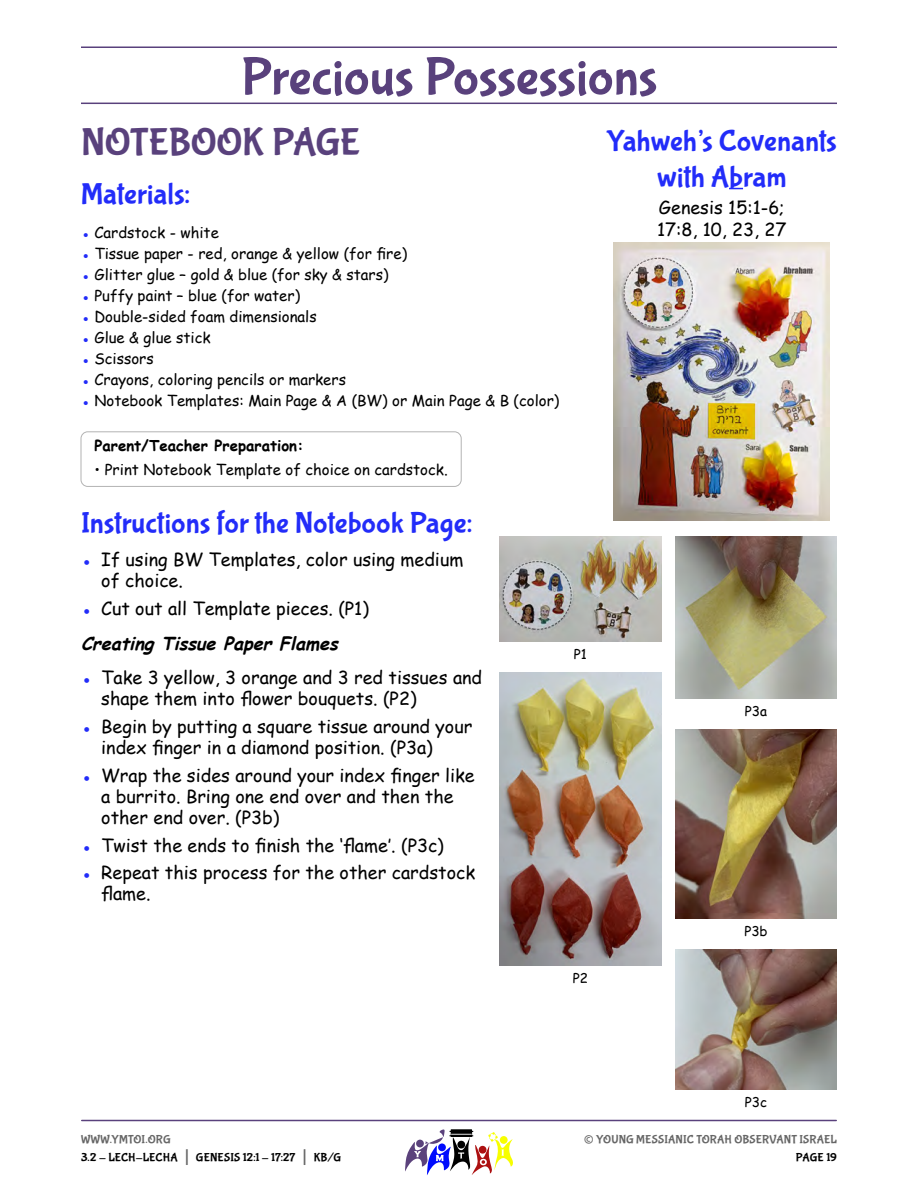
<style>
.page{position:relative;width:918px;height:1188px;background:#fff}
.page>*{position:absolute;margin:0;border:0;box-sizing:border-box;transform-origin:0 0}
.Section_Heading{font:54px "Bubblegum Sans";letter-spacing:-.005em;color:#59417c}
.Heading{font:39px "Bubblegum Sans";letter-spacing:-.005em;color:#59417c}
.Sub_Heading{font:30px "Bubblegum Sans";letter-spacing:.005em;color:#222cf9}
.Sub_Heading_Center{font:30px/36px "Bubblegum Sans";letter-spacing:.005em;color:#222cf9;text-align:center}
.t1{font:27px "Bubblegum Sans";color:#666}
.Body_Text_-_Center{font:18px/21px "Comic Sans MS";color:#000}
.Body_Text_-_Craft{font:italic 700 18px "Comic Sans MS";color:#000}
.Body_Text_-_Instruct{font:15px "Comic Sans MS";color:#000}
.Body_Text_-_Instruct-2{font:700 15px "Comic Sans MS";color:#000}
.Body_Text_-_Caption{font:13.5px "Comic Sans MS";color:#000}
.t2{font:12px/18px "Bubblegum Sans";letter-spacing:.01em;color:#000}
.t3{font:12px "Bubblegum Sans";letter-spacing:.01em;color:#666}
.s1{color:#222cf9}
.s2{color:#666}
.s3{font-size:21px;color:#666}
</style>
<div class="page">
<hr style="left:82px;top:1120px;width:754px;height:1px;background:#59417c">
<svg style="left:405px;top:1129px;width:108px;height:46px"></svg>
<hr style="left:81px;top:103px;width:756px;height:1px;background:#59417c">
<hr style="left:81px;top:46px;width:756px;height:2px;background:#59417c">
<div style="left:81px;top:431px;width:381px;height:56px;border:1px solid #b3b3b3;border-radius:7px"></div>
<svg style="left:729px;top:188px;width:14px;height:1px"></svg>
<img style="left:614px;top:242px;width:216px;height:278px">
<img style="left:500px;top:537px;width:162px;height:105px">
<img style="left:500px;top:673px;width:162px;height:293px">
<img style="left:675px;top:537px;width:162px;height:162px">
<img style="left:675px;top:730px;width:162px;height:189px">
<img style="left:675px;top:950px;width:162px;height:139px">
<p class="Section_Heading" style="left:241px;top:47px;width:418px">Precious Possessions</p>
<p class="Heading" style="left:81px;top:120px;width:281px">NOTEBOOK PAGE</p>
<p class="Sub_Heading" style="left:81px;top:177px;width:111px">Materials:</p>
<p class="Body_Text_-_Instruct" style="left:81px;top:221px;width:139px"><span class="s1">●</span> Cardstock - white</p>
<p class="Body_Text_-_Instruct" style="left:81px;top:242px;width:328px"><span class="s1">●</span> Tissue paper - red, orange &amp; yellow (for fire)</p>
<p class="Body_Text_-_Instruct" style="left:81px;top:263px;width:309px"><span class="s1">●</span> Glitter glue – gold &amp; blue (for sky &amp; stars)</p>
<p class="Body_Text_-_Instruct" style="left:81px;top:284px;width:221px"><span class="s1">●</span> Puffy paint – blue (for water)</p>
<p class="Body_Text_-_Instruct" style="left:81px;top:305px;width:237px"><span class="s1">●</span> Double-sided foam dimensionals</p>
<p class="Body_Text_-_Instruct" style="left:81px;top:326px;width:131px"><span class="s1">●</span> Glue &amp; glue stick</p>
<p class="Body_Text_-_Instruct" style="left:81px;top:347px;width:74px"><span class="s1">●</span> Scissors</p>
<p class="Body_Text_-_Instruct" style="left:81px;top:368px;width:267px"><span class="s1">●</span> Crayons, coloring pencils or markers</p>
<p class="Body_Text_-_Instruct" style="left:81px;top:389px;width:480px"><span class="s1">●</span> Notebook Templates: Main Page &amp; A (BW) or Main Page &amp; B (color)</p>
<p class="Body_Text_-_Instruct-2" style="left:94px;top:434px;width:211px">Parent/Teacher Preparation:</p>
<p class="Body_Text_-_Instruct" style="left:94px;top:459px;width:355px">• Print Notebook Template of choice on cardstock.</p>
<p class="Sub_Heading" style="left:81px;top:506px;width:393px">Instructions for the Notebook Page:</p>
<p class="Body_Text_-_Center" style="left:101px;top:548px;width:364px;text-indent:-20px"><span class="s1">●</span> If using BW Templates, color using medium of choice.</p>
<p class="Body_Text_-_Center" style="left:81px;top:597px;width:289px"><span class="s1">●</span> Cut out all Template pieces. (P1)</p>
<p class="Body_Text_-_Craft" style="left:81px;top:630px;width:264px">Creating Tissue Paper Flames</p>
<p class="Body_Text_-_Center" style="left:101px;top:667px;width:382px;text-indent:-20px"><span class="s1">●</span> Take 3 yellow, 3 orange and 3 red tissues and shape them into flower bouquets. (P2)</p>
<p class="Body_Text_-_Center" style="left:101px;top:716px;width:373px;text-indent:-20px"><span class="s1">●</span> Begin by putting a square tissue around your index finger in a diamond position. (P3a)</p>
<p class="Body_Text_-_Center" style="left:101px;top:764px;width:375px;text-indent:-20px"><span class="s1">●</span> Wrap the sides around your index finger like a burrito. Bring one end over and then the other end over. (P3b)</p>
<p class="Body_Text_-_Center" style="left:81px;top:834px;width:364px"><span class="s1">●</span> Twist the ends to finish the ‘flame’. (P3c)</p>
<p class="Body_Text_-_Center" style="left:101px;top:862px;width:375px;text-indent:-20px"><span class="s1">●</span> Repeat this process for the other cardstock flame.</p>
<p class="Sub_Heading_Center" style="left:607px;top:123px;width:232px">Yahweh’s Covenants with Abram</p>
<p class="Body_Text_-_Center" style="left:657px;top:196px;width:131px;line-height:21.6px">Genesis 15:1-6;<br>17:8, 10, 23, 27</p>
<p class="Body_Text_-_Caption" style="left:574px;top:644px;width:15px">P1</p>
<p class="Body_Text_-_Caption" style="left:745px;top:701px;width:24px">P3a</p>
<p class="t2" style="left:81px;top:1131px;width:262px"><span class="s2">WWW.YMTOI.ORG<br></span>3.2 - LECH-LECHA <span class="s3">|</span> GENESIS 12:1 - 17:27 <span class="s3">|</span> KB/G</p>
<p class="Body_Text_-_Caption" style="left:573px;top:968px;width:17px">P2</p>
<p class="Body_Text_-_Caption" style="left:744px;top:921px;width:25px">P3b</p>
<p class="Body_Text_-_Caption" style="left:745px;top:1092px;width:24px">P3c</p>
<h3 class="t1" style="left:584px;top:1124px;width:12px">©</h3>
<p class="t3" style="left:596px;top:1133px;width:242px">YOUNG MESSIANIC TORAH OBSERVANT ISRAEL</p>
<p class="t2" style="left:796px;top:1149px;width:43px">PAGE 19</p>
</div>
